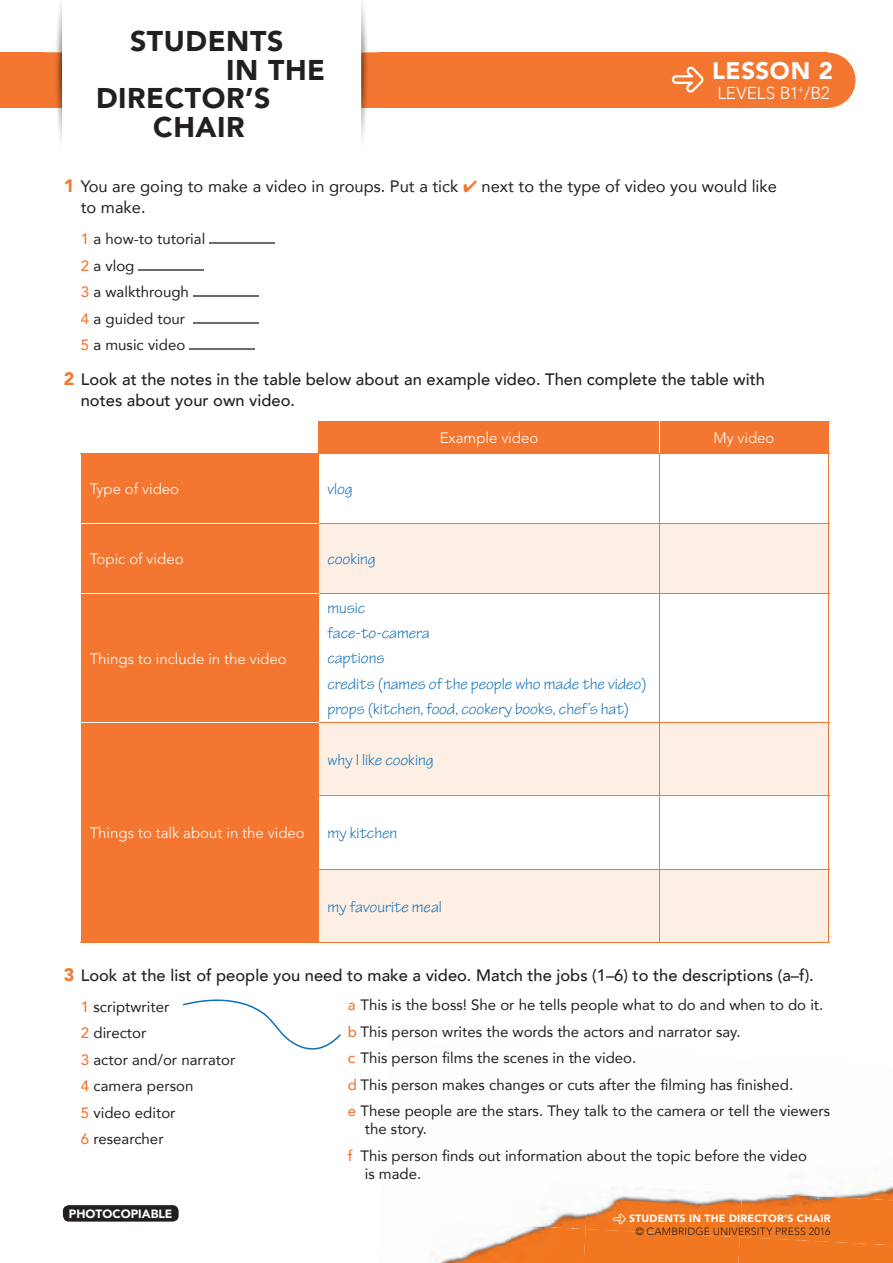
<style>
.page{position:relative;width:893px;height:1263px;background:#fff}
.page>*{position:absolute;margin:0;border:0;box-sizing:border-box;transform-origin:0 0}
.t1{font:900 28.5px "Avenir";letter-spacing:.02em;color:#231f20}
.t2{font:900 24px "Avenir";letter-spacing:.02em;color:#fff}
.t3{font:300 17.25px "Avenir";color:#fff}
.t4{font:500 16.5px/21px "Avenir";color:#231f20}
.t5{font:16.5px/25.2px "Tekton Pro";color:#0b6fb9}
.t6{font:16.5px/21px "Avenir";color:#231f20}
.t7{font:15px/26.5px "Avenir";color:#231f20}
.t8{font:300 15px "Avenir LT Std";color:#fff}
.t9{font:900 12px "Avenir";color:#fff}
.t10{font:300 10.5px "Avenir";letter-spacing:.02em;color:#231f20}
.t11{font:900 10.5px "Avenir";letter-spacing:.02em;color:#fff}
.s1{font-weight:900;font-size:18px;color:#f37731}
.s2{color:#f37731}
.s3{font-weight:500;color:#f37731}
</style>
<div class="page">
<div style="left:0;top:53px;width:828px;height:55px;background:#f37731"></div>
<div style="left:800px;top:53px;width:55px;height:55px;background:#f37731;border-radius:50%"></div>
<div style="left:63px;top:1205px;width:116px;height:16px;background:#231f20;border-radius:6px"></div>
<div style="left:62px;top:0;width:299px;height:155px;background:#fff"></div>
<img style="left:361px;top:0;width:17px;height:142px">
<img style="left:361px;top:53px;width:17px;height:55px">
<img style="left:46px;top:0;width:16px;height:144px">
<div style="left:740px;top:1245px;width:153px;height:18px;background:#f27721"></div>
<div style="left:586px;top:1237px;width:154px;height:26px;background:#f27721"></div>
<img style="left:436px;top:1229px;width:150px;height:34px">
<div style="left:740px;top:1200px;width:153px;height:45px;background:#f27721"></div>
<img style="left:585px;top:1192px;width:157px;height:45px">
<img style="left:523px;top:1192px;width:65px;height:37px">
<img style="left:742px;top:1180px;width:151px;height:20px">
<img style="left:635px;top:1180px;width:109px;height:12px">
<svg style="left:613px;top:1214px;width:13px;height:10px"></svg>
<svg style="left:672px;top:67px;width:31px;height:26px"></svg>
<hr style="left:209px;top:243px;width:66px;height:1px;background:#6c6d70">
<hr style="left:139px;top:269px;width:65px;height:2px;background:#6c6d70">
<hr style="left:193px;top:296px;width:66px;height:1px;background:#6c6d70">
<hr style="left:194px;top:322px;width:65px;height:2px;background:#6c6d70">
<hr style="left:189px;top:349px;width:66px;height:1px;background:#6c6d70">
<svg style="left:82px;top:421px;width:746px;height:521px;fill:#f37731"></svg>
<svg style="left:320px;top:524px;width:508px;height:418px;fill:#fdefe3"></svg>
<hr style="left:319px;top:421px;width:340px;height:1px;background:#f37731">
<hr style="left:319px;top:422px;width:1px;height:31px;background:#f37731">
<hr style="left:659px;top:421px;width:170px;height:1px;background:#f37731">
<hr style="left:828px;top:422px;width:1px;height:31px;background:#f37731">
<hr style="left:81px;top:453px;width:238px;height:1px;background:#f37731">
<hr style="left:81px;top:454px;width:1px;height:69px;background:#f37731">
<hr style="left:319px;top:453px;width:340px;height:1px;background:#f37731">
<hr style="left:319px;top:454px;width:1px;height:69px;background:#f37731">
<hr style="left:659px;top:453px;width:170px;height:1px;background:#f37731">
<hr style="left:659px;top:454px;width:1px;height:69px;background:#f37731">
<hr style="left:828px;top:454px;width:1px;height:69px;background:#f37731">
<hr style="left:81px;top:523px;width:1px;height:70px;background:#f37731">
<hr style="left:319px;top:523px;width:340px;height:1px;background:#f37731">
<hr style="left:319px;top:524px;width:1px;height:69px;background:#f37731">
<hr style="left:659px;top:523px;width:170px;height:1px;background:#f37731">
<hr style="left:659px;top:524px;width:1px;height:69px;background:#f37731">
<hr style="left:828px;top:524px;width:1px;height:69px;background:#f37731">
<hr style="left:81px;top:593px;width:1px;height:129px;background:#f37731">
<hr style="left:319px;top:593px;width:340px;height:1px;background:#f37731">
<hr style="left:319px;top:594px;width:1px;height:128px;background:#f37731">
<hr style="left:659px;top:593px;width:170px;height:1px;background:#f37731">
<hr style="left:659px;top:594px;width:1px;height:128px;background:#f37731">
<hr style="left:828px;top:594px;width:1px;height:128px;background:#f37731">
<hr style="left:81px;top:722px;width:1px;height:74px;background:#f37731">
<hr style="left:81px;top:796px;width:1px;height:73px;background:#f37731">
<hr style="left:81px;top:869px;width:1px;height:73px;background:#f37731">
<hr style="left:81px;top:942px;width:238px;height:1px;background:#f37731">
<hr style="left:319px;top:722px;width:340px;height:1px;background:#f37731">
<hr style="left:319px;top:723px;width:1px;height:72px;background:#f37731">
<hr style="left:659px;top:722px;width:170px;height:1px;background:#f37731">
<hr style="left:659px;top:723px;width:1px;height:72px;background:#f37731">
<hr style="left:828px;top:723px;width:1px;height:72px;background:#f37731">
<hr style="left:319px;top:795px;width:340px;height:1px;background:#f37731">
<hr style="left:319px;top:796px;width:1px;height:73px;background:#f37731">
<hr style="left:659px;top:795px;width:170px;height:1px;background:#f37731">
<hr style="left:659px;top:796px;width:1px;height:73px;background:#f37731">
<hr style="left:828px;top:796px;width:1px;height:73px;background:#f37731">
<hr style="left:319px;top:869px;width:340px;height:1px;background:#f37731">
<hr style="left:319px;top:870px;width:1px;height:72px;background:#f37731">
<hr style="left:659px;top:869px;width:170px;height:1px;background:#f37731">
<hr style="left:659px;top:870px;width:1px;height:72px;background:#f37731">
<hr style="left:828px;top:870px;width:1px;height:72px;background:#f37731">
<hr style="left:319px;top:942px;width:340px;height:1px;background:#f37731">
<hr style="left:659px;top:942px;width:170px;height:1px;background:#f37731">
<hr style="left:659px;top:422px;width:1px;height:31px;background:#fff">
<hr style="left:82px;top:523px;width:237px;height:1px;background:#fff">
<hr style="left:82px;top:593px;width:237px;height:1px;background:#fff">
<hr style="left:82px;top:722px;width:237px;height:1px;background:#fff">
<svg style="left:183px;top:999px;width:158px;height:50px"></svg>
<h1 class="t1" style="left:130px;top:17px;width:155px">STUDENTS</h1>
<h1 class="t1" style="left:226px;top:45px;width:100px">IN THE</h1>
<h1 class="t1" style="left:96px;top:74px;width:176px">DIRECTOR’S</h1>
<h1 class="t1" style="left:153px;top:102px;width:93px">CHAIR</h1>
<h2 class="t2" style="left:712px;top:50px;width:122px">LESSON 2</h2>
<p class="t3" style="left:717px;top:83px;width:114px">LEVELS B1<sup>+</sup>/B2</p>
<p class="t6" style="left:81px;top:176px;width:698px;text-indent:-17px"><span class="s1">1</span> You are going to make a video in groups. Put a tick <span class="s2">✔</span> next to the type of video you would like to make.</p>
<p class="t7" style="left:81px;top:225px;width:126px"><span class="s3">1</span> a how-to tutorial<br><span class="s3">2</span> a vlog<br><span class="s3">3</span> a walkthrough<br><span class="s3">4</span> a guided tour<br><span class="s3">5</span> a music video</p>
<p class="t4" style="left:81px;top:368px;width:686px;text-indent:-17px"><span class="s1">2</span> Look at the notes in the table below about an example video. Then complete the table with notes about your own video.</p>
<p class="t8" style="left:440px;top:429px;width:100px">Example video</p>
<p class="t8" style="left:713px;top:429px;width:63px">My video</p>
<p class="t8" style="left:90px;top:480px;width:91px">Type of video</p>
<p class="t5" style="left:327px;top:476px;width:27px">vlog</p>
<p class="t8" style="left:90px;top:550px;width:95px">Topic of video</p>
<p class="t5" style="left:327px;top:546px;width:50px">cooking</p>
<p class="t8" style="left:90px;top:649px;width:199px">Things to include in the video</p>
<p class="t8" style="left:90px;top:824px;width:217px">Things to talk about in the video</p>
<p class="t5" style="left:327px;top:596px;width:321px">music<br>face-to-camera<br>captions<br>credits (names of the people who made the video) props (kitchen, food, cookery books, chef’s hat)</p>
<p class="t5" style="left:327px;top:747px;width:108px">why I like cooking</p>
<p class="t5" style="left:327px;top:821px;width:71px">my kitchen</p>
<p class="t5" style="left:327px;top:894px;width:116px">my favourite meal</p>
<p class="t4" style="left:64px;top:964px;width:752px"><span class="s1">3</span> Look at the list of people you need to make a video. Match the jobs (1–6) to the descriptions (a–f).</p>
<p class="t7" style="left:81px;top:992px;width:156px"><span class="s3">1</span> scriptwriter<br><span class="s3">2</span> director<br><span class="s3">3</span> actor and/or narrator<br><span class="s3">4</span> camera person<br><span class="s3">5</span> video editor<br><span class="s3">6</span> researcher</p>
<p class="t7" style="left:348px;top:991px;width:484px"><span class="s3">a</span> This is the boss! She or he tells people what to do and when to do it. <span class="s3">b</span> This person writes the words the actors and narrator say.<br><span class="s3">c</span> This person films the scenes in the video.<br><span class="s3">d</span> This person makes changes or cuts after the filming has finished.<br><span class="s3">e</span> These people are the stars. They talk to the camera or tell the viewers</p>
<p class="t7" style="left:348px;top:1115px;width:461px;text-indent:17px">the story.<br><span class="s3">f</span> This person finds out information about the topic before the video</p>
<p class="t7" style="left:365px;top:1160px;width:58px">is made.</p>
<p class="t9" style="left:69px;top:1203px;width:105px">PHOTOCOPIABLE</p>
<p class="t11" style="left:629px;top:1210px;width:203px">STUDENTS IN THE DIRECTOR’S CHAIR</p>
<p class="t10" style="left:635px;top:1225px;width:197px">© CAMBRIDGE UNIVERSITY PRESS 2016</p>
</div>
